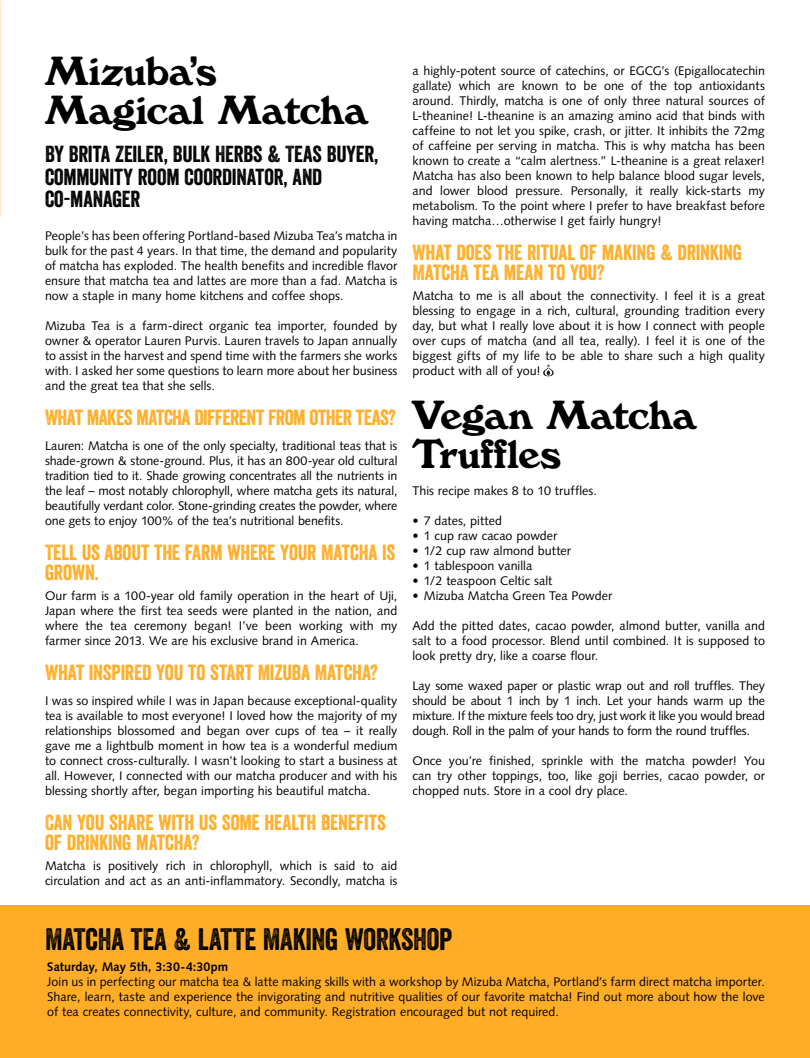
<style>
.page{position:relative;width:810px;height:1058px;background:#fff}
.page>*{position:absolute;margin:0;border:0;box-sizing:border-box;transform-origin:0 0}
.t1{font:700 42.5px/38.8px "Windsor D";color:#000}
.t2{font:30px "Veneer Two";letter-spacing:-.01em;color:#000}
.t3{font:22.5px/22.5px "Veneer";letter-spacing:-.01em;color:#000}
.t4{font:21.25px/20px "Veneer";letter-spacing:-.01em;color:#ffad26}
.t5{font:12.5px/15px "Syntax LT Std";color:#000;text-align:justify}
.t6{font:700 12.5px "Syntax LT Std";letter-spacing:.01em;color:#000}
</style>
<div class="page">
<div style="left:0;top:905px;width:810px;height:153px;background:#ffad26"></div>
<svg style="left:543px;top:364px;width:11px;height:13px"></svg>
<h1 class="t1" style="left:45px;top:52px;width:324px">Mizuba’s<br>Magical Matcha</h1>
<h3 class="t3" style="left:45px;top:143px;width:335px">BY BRITA ZEILER, BULK HERBS &amp; TEAS BUYER,<br>COMMUNITY ROOM COORDINATOR, AND<br>CO-MANAGER</h3>
<p class="t5" style="left:45px;top:228px;width:354px">People’s has been offering Portland-based Mizuba Tea’s matcha in bulk for the past 4 years. In that time, the demand and popularity of matcha has exploded. The health benefits and incredible flavor ensure that matcha tea and lattes are more than a fad. Matcha is now a staple in many home kitchens and coffee shops.</p>
<p class="t5" style="left:45px;top:318px;width:354px">Mizuba Tea is a farm-direct organic tea importer, founded by owner &amp; operator Lauren Purvis. Lauren travels to Japan annually to assist in the harvest and spend time with the farmers she works with. I asked her some questions to learn more about her business and the great tea that she sells.</p>
<h3 class="t4" style="left:45px;top:407px;width:352px">WHAT MAKES MATCHA DIFFERENT FROM OTHER TEAS?</h3>
<p class="t5" style="left:45px;top:438px;width:354px">Lauren: Matcha is one of the only specialty, traditional teas that is shade-grown &amp; stone-ground. Plus, it has an 800-year old cultural tradition tied to it. Shade growing concentrates all the nutrients in the leaf – most notably chlorophyll, where matcha gets its natural, beautifully verdant color. Stone-grinding creates the powder, where one gets to enjoy 100% of the tea’s nutritional benefits.</p>
<h3 class="t4" style="left:45px;top:542px;width:352px">TELL US ABOUT THE FARM WHERE YOUR MATCHA IS<br>GROWN.</h3>
<p class="t5" style="left:45px;top:588px;width:354px">Our farm is a 100-year old family operation in the heart of Uji, Japan where the first tea seeds were planted in the nation, and where the tea ceremony began! I’ve been working with my farmer since 2013. We are his exclusive brand in America.</p>
<h3 class="t4" style="left:45px;top:662px;width:334px">WHAT INSPIRED YOU TO START MIZUBA MATCHA?</h3>
<p class="t5" style="left:45px;top:693px;width:354px">I was so inspired while I was in Japan because exceptional-quality tea is available to most everyone! I loved how the majority of my relationships blossomed and began over cups of tea – it really gave me a lightbulb moment in how tea is a wonderful medium to connect cross-culturally. I wasn’t looking to start a business at all. However, I connected with our matcha producer and with his blessing shortly after, began importing his beautiful matcha.</p>
<h3 class="t4" style="left:45px;top:812px;width:342px">CAN YOU SHARE WITH US SOME HEALTH BENEFITS<br>OF DRINKING MATCHA?</h3>
<p class="t5" style="left:45px;top:858px;width:354px">Matcha is positively rich in chlorophyll, which is said to aid circulation and act as an anti-inflammatory. Secondly, matcha is</p>
<p class="t5" style="left:412px;top:63px;width:354px">a highly-potent source of catechins, or EGCG’s (Epigallocatechin gallate) which are known to be one of the top antioxidants around. Thirdly, matcha is one of only three natural sources of L-theanine! L-theanine is an amazing amino acid that binds with caffeine to not let you spike, crash, or jitter. It inhibits the 72mg of caffeine per serving in matcha. This is why matcha has been known to create a “calm alertness.” L-theanine is a great relaxer!<br>Matcha has also been known to help balance blood sugar levels, and lower blood pressure. Personally, it really kick-starts my metabolism. To the point where I prefer to have breakfast before having matcha…otherwise I get fairly hungry!</p>
<h3 class="t4" style="left:412px;top:242px;width:331px">WHAT DOES THE RITUAL OF MAKING &amp; DRINKING<br>MATCHA TEA MEAN TO YOU?</h3>
<p class="t5" style="left:412px;top:288px;width:354px">Matcha to me is all about the connectivity. I feel it is a great blessing to engage in a rich, cultural, grounding tradition every day, but what I really love about it is how I connect with people over cups of matcha (and all tea, really). I feel it is one of the biggest gifts of my life to be able to share such a high quality product with all of you!</p>
<h1 class="t1" style="left:412px;top:396px;width:285px">Vegan Matcha<br>Truffles</h1>
<p class="t5" style="left:412px;top:483px;width:186px">This recipe makes 8 to 10 truffles.</p>
<p class="t5" style="left:412px;top:513px;width:91px">• 7 dates, pitted</p>
<p class="t5" style="left:412px;top:528px;width:146px">• 1 cup raw cacao powder</p>
<p class="t5" style="left:412px;top:543px;width:160px">• 1/2 cup raw almond butter</p>
<p class="t5" style="left:412px;top:558px;width:121px">• 1 tablespoon vanilla</p>
<p class="t5" style="left:412px;top:573px;width:141px">• 1/2 teaspoon Celtic salt</p>
<p class="t5" style="left:412px;top:588px;width:201px">• Mizuba Matcha Green Tea Powder</p>
<p class="t5" style="left:412px;top:618px;width:354px">Add the pitted dates, cacao powder, almond butter, vanilla and salt to a food processor. Blend until combined. It is supposed to look pretty dry, like a coarse flour.</p>
<p class="t5" style="left:412px;top:678px;width:354px">Lay some waxed paper or plastic wrap out and roll truffles. They should be about 1 inch by 1 inch. Let your hands warm up the mixture. If the mixture feels too dry, just work it like you would bread dough. Roll in the palm of your hands to form the round truffles.</p>
<p class="t5" style="left:412px;top:753px;width:354px">Once you’re finished, sprinkle with the matcha powder! You can try other toppings, too, like goji berries, cacao powder, or chopped nuts. Store in a cool dry place.</p>
<h2 class="t2" style="left:45px;top:920px;width:409px">MATCHA TEA &amp; LATTE MAKING WORKSHOP</h2>
<p class="t6" style="left:47px;top:959px;width:182px">Saturday, May 5th, 3:30-4:30pm</p>
<p class="t5" style="left:47px;top:974px;width:719px">Join us in perfecting our matcha tea &amp; latte making skills with a workshop by Mizuba Matcha, Portland’s farm direct matcha importer.<br>Share, learn, taste and experience the invigorating and nutritive qualities of our favorite matcha! Find out more about how the love of tea creates connectivity, culture, and community. Registration encouraged but not required.</p>
</div>
